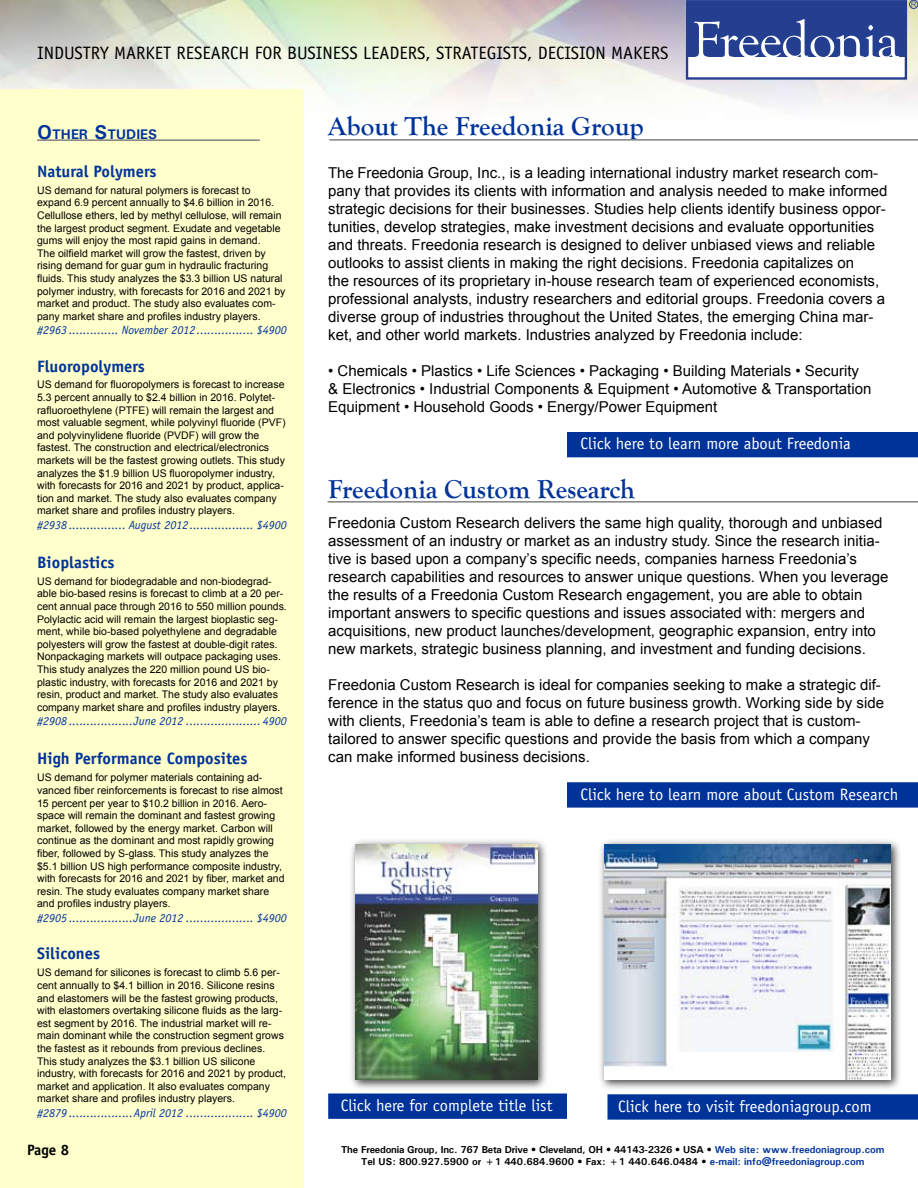
<style>
.page{position:relative;width:918px;height:1188px;background:#fff}
.page>*{position:absolute;margin:0;border:0;box-sizing:border-box;transform-origin:0 0}
.t1{font:700 27px "Goudy Old Style T";color:#039}
.t2{font:18px "Officina Sans";color:#000}
.t3{font:16.5px "Officina Sans";color:#fff}
.t4{font:700 16.5px "Officina Sans";color:#039}
.t5{font:15px/18px "Arial";color:#000}
.t6{font:700 15px "Officina Sans";color:#000}
.t7{font:700 13.95px "Univers";color:#039}
.t8{font:italic 12px "Officina Sans";color:#039}
.t9{font:10.5px/12.6px "Arial";color:#000}
.t10{font:700 10.05px/12px "Univers";color:#000;text-align:center}
.s1{font-size:19.95px}
.s2{font-style:italic}
.s3{color:#039}
</style>
<div class="page">
<div style="left:0;top:89px;width:304px;height:1099px;background:#ffc"></div>
<hr style="left:329px;top:139px;width:589px;height:2px;background:#808284">
<hr style="left:328px;top:501px;width:590px;height:2px;background:#808284">
<div style="left:567px;top:432px;width:351px;height:25px;background:#039"></div>
<div style="left:568px;top:783px;width:349px;height:24px;background:#039"></div>
<div style="left:567px;top:782px;width:351px;height:26px;border:2px solid #039"></div>
<div style="left:329px;top:1094px;width:237px;height:24px;background:#039"></div>
<div style="left:328px;top:1094px;width:239px;height:25px;border:2px solid #039"></div>
<hr style="left:37px;top:139px;width:223px;height:2px;background:#808284">
<div style="left:686px;top:0;width:221px;height:80px;border:2px solid #243e90"></div>
<div style="left:687px;top:1px;width:218px;height:56px;background:#243e90"></div>
<svg style="left:694px;top:19px;width:205px;height:38px"></svg>
<div style="left:909px;top:0;width:9px;height:9px;border:1px solid #243e90;border-radius:50%"></div>
<svg style="left:911px;top:2px;width:5px;height:5px"></svg>
<div style="left:608px;top:1095px;width:309px;height:24px;background:#039"></div>
<div style="left:608px;top:1094px;width:310px;height:26px;border:2px solid #039"></div>
<div style="left:597px;top:837px;width:306px;height:255px;background:#000;opacity:.75"></div>
<img style="left:605px;top:845px;width:286px;height:235px">
<div style="left:348px;top:837px;width:202px;height:255px;background:#000;opacity:.75"></div>
<img style="left:355px;top:845px;width:183px;height:235px">
<h2 class="t2" style="left:37px;top:42px;width:633px">INDUSTRY MARKET RESEARCH FOR BUSINESS LEADERS, STRATEGISTS, DECISION MAKERS</h2>
<h3 class="t7" style="left:37px;top:126px;width:120px"><span class="s1">O</span>ther <span class="s1">S</span>tudies</h3>
<h3 class="t4" style="left:37px;top:161px;width:121px">Natural Polymers</h3>
<p class="t9" style="left:37px;top:184px;width:250px">US demand for natural polymers is forecast to expand 6.9 percent annually to $4.6 billion in 2016.<br>Cellullose ethers, led by methyl cellulose, will remain the largest product segment. Exudate and vegetable gums will enjoy the most rapid gains in demand.<br>The oilfield market will grow the fastest, driven by rising demand for guar gum in hydraulic fracturing fluids. This study analyzes the $3.3 billion US natural polymer industry, with forecasts for 2016 and 2021 by market and product. The study also evaluates com&shy;pany market share and profiles industry players.</p>
<p class="t8" style="left:37px;top:323px;width:251px">#2963 .............. November 2012 ................ $4900</p>
<h3 class="t4" style="left:37px;top:356px;width:109px">Fluoropolymers</h3>
<p class="t9" style="left:37px;top:379px;width:250px">US demand for fluoropolymers is forecast to increase 5.3 percent annually to $2.4 billion in 2016. Polytet&shy;rafluoroethylene (PTFE) will remain the largest and most valuable segment, while polyvinyl fluoride (PVF) and polyvinylidene fluoride (PVDF) will grow the fastest. The construction and electrical/electronics markets will be the fastest growing outlets. This study analyzes the $1.9 billion US fluoropolymer industry, with forecasts for 2016 and 2021 by product, applica&shy;tion and market. The study also evaluates company market share and profiles industry players.</p>
<p class="t8" style="left:37px;top:518px;width:251px">#2938 ................ August 2012.................. $4900</p>
<h3 class="t4" style="left:37px;top:552px;width:79px">Bioplastics</h3>
<p class="t9" style="left:37px;top:575px;width:251px">US demand for biodegradable and non-biodegrad&shy;able bio-based resins is forecast to climb at a 20 per&shy;cent annual pace through 2016 to 550 million pounds.<br>Polylactic acid will remain the largest bioplastic seg&shy;ment, while bio-based polyethylene and degradable polyesters will grow the fastest at double-digit rates.<br>Nonpackaging markets will outpace packaging uses.<br>This study analyzes the 220 million pound US bio&shy;plastic industry, with forecasts for 2016 and 2021 by resin, product and market. The study also evaluates company market share and profiles industry players.</p>
<p class="t8" style="left:37px;top:714px;width:251px">#2908 ..................June 2012 ..................... 4900</p>
<h3 class="t4" style="left:37px;top:749px;width:212px">High Performance Composites</h3>
<p class="t9" style="left:37px;top:771px;width:249px">US demand for polymer materials containing ad&shy;vanced fiber reinforcements is forecast to rise almost 15 percent per year to $10.2 billion in 2016. Aero&shy;space will remain the dominant and fastest growing market, followed by the energy market. Carbon will continue as the dominant and most rapidly growing fiber, followed by S-glass. This study analyzes the $5.1 billion US high performance composite industry, with forecasts for 2016 and 2021 by fiber, market and resin. The study evaluates company market share and profiles industry players.</p>
<p class="t8" style="left:37px;top:911px;width:251px">#2905 ..................June 2012 ................... $4900</p>
<h3 class="t4" style="left:37px;top:944px;width:64px">Silicones</h3>
<p class="t9" style="left:37px;top:966px;width:251px">US demand for silicones is forecast to climb 5.6 per&shy;cent annually to $4.1 billion in 2016. Silicone resins and elastomers will be the fastest growing products, with elastomers overtaking silicone fluids as the larg&shy;est segment by 2016. The industrial market will re&shy;main dominant while the construction segment grows the fastest as it rebounds from previous declines.<br>This study analyzes the $3.1 billion US silicone industry, with forecasts for 2016 and 2021 by product, market and application. It also evaluates company market share and profiles industry players.</p>
<p class="t8" style="left:37px;top:1106px;width:251px">#2879 ..................April 2012 ................... $4900</p>
<h3 class="t6" style="left:27px;top:1140px;width:44px">Page 8</h3>
<h1 class="t1" style="left:328px;top:111px;width:317px">About The Freedonia Group</h1>
<p class="t5" style="left:328px;top:164px;width:561px">The Freedonia Group, Inc., is a leading international industry market research com&shy;pany that provides its clients with information and analysis needed to make informed strategic decisions for their businesses. Studies help clients identify business oppor&shy;tunities, develop strategies, make investment decisions and evaluate opportunities and threats. Freedonia research is designed to deliver unbiased views and reliable outlooks to assist clients in making the right decisions. Freedonia capitalizes on<br>the resources of its proprietary in-house research team of experienced economists, professional analysts, industry researchers and editorial groups. Freedonia covers a diverse group of industries throughout the United States, the emerging China mar&shy;ket, and other world markets. Industries analyzed by Freedonia include:</p>
<h3 class="t5" style="left:328px;top:362px;width:545px"><span class="s2">•</span> Chemicals • Plastics • Life Sciences • Packaging • Building Materials • Security &amp; Electronics • Industrial Components &amp; Equipment • Automotive &amp; Transportation<br>Equipment • Household Goods • Energy/Power Equipment</h3>
<h3 class="t3" style="left:580px;top:434px;width:272px">Click here to learn more about Freedonia</h3>
<h1 class="t1" style="left:328px;top:474px;width:308px">Freedonia Custom Research</h1>
<p class="t5" style="left:328px;top:514px;width:562px">Freedonia Custom Research delivers the same high quality, thorough and unbiased assessment of an industry or market as an industry study. Since the research initia&shy;tive is based upon a company’s specific needs, companies harness Freedonia’s research capabilities and resources to answer unique questions. When you leverage the results of a Freedonia Custom Research engagement, you are able to obtain important answers to specific questions and issues associated with: mergers and acquisitions, new product launches/development, geographic expansion, entry into new markets, strategic business planning, and investment and funding decisions.</p>
<p class="t5" style="left:328px;top:676px;width:557px">Freedonia Custom Research is ideal for companies seeking to make a strategic dif&shy;ference in the status quo and focus on future business growth. Working side by side with clients, Freedonia’s team is able to define a research project that is custom&shy;tailored to answer specific questions and provide the basis from which a company can make informed business decisions.</p>
<h3 class="t3" style="left:580px;top:784px;width:319px">Click here to learn more about Custom Research</h3>
<h3 class="t3" style="left:341px;top:1096px;width:213px">Click here for complete title list</h3>
<h3 class="t3" style="left:618px;top:1096px;width:255px">Click here to visit freedoniagroup.com</h3>
<p class="t10" style="left:341px;top:1143px;width:545px">The Freedonia Group, Inc. 767 Beta Drive • Cleveland, OH • 44143-2326 • USA • <span class="s3">Web site: www.freedoniagroup.com<br></span>Tel US: 800.927.5900 or +1 440.684.9600 • Fax: +1 440.646.0484 • <span class="s3">e-mail: info@freedoniagroup.com</span></p>
</div>
